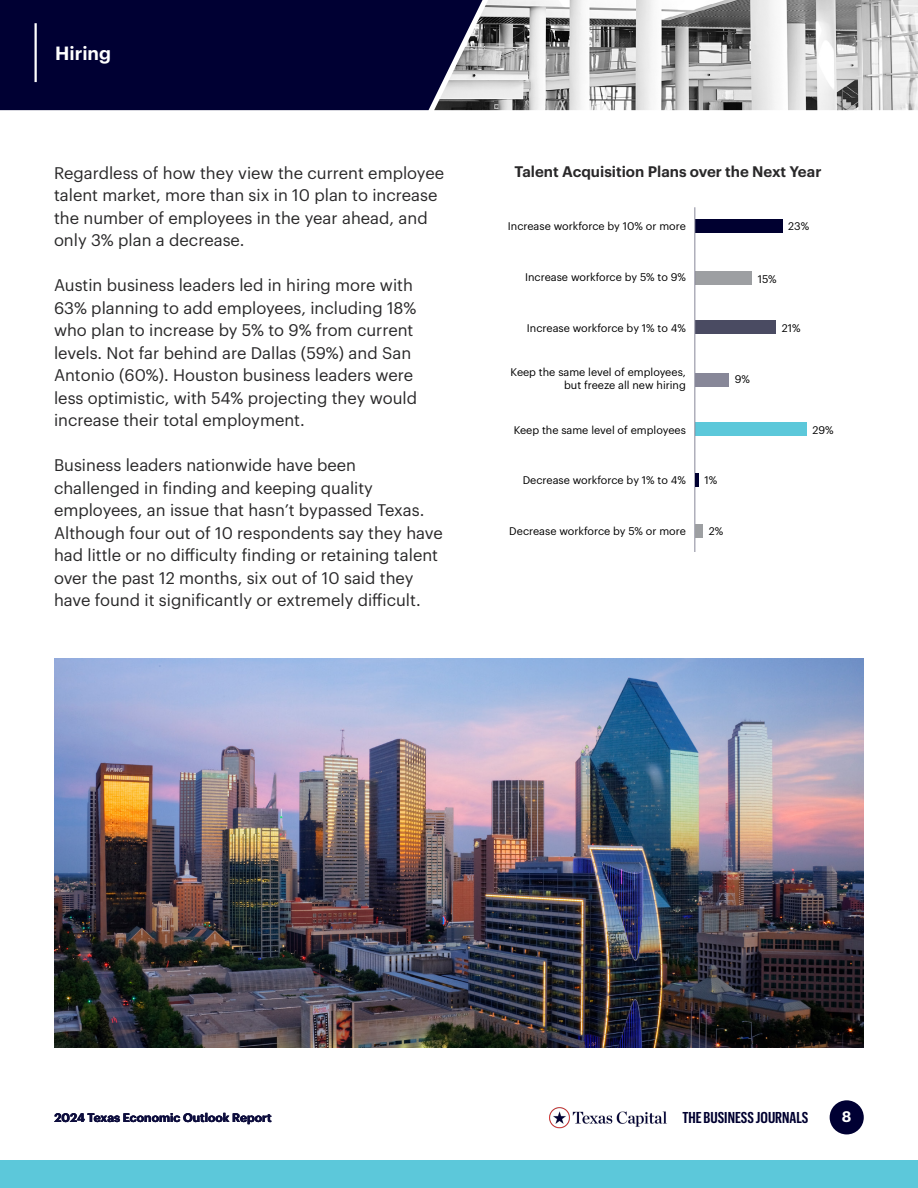
<style>
.page{position:relative;width:918px;height:1188px;background:#fff}
.page>*{position:absolute;margin:0;border:0;box-sizing:border-box;transform-origin:0 0}
.t1{font:600 18.75px "Graphik";color:#fff}
.t2{font:16.5px/22.5px "Graphik";color:#292829}
.t3{font:600 15.45px "Graphik X Cond";color:#000030}
.t4{font:600 15px "Graphik";color:#292829}
.t5{font:600 15px "Graphik";color:#fff}
.t6{font:600 12px "Graphik";color:#0d0d3d}
.t7{font:10.8px/13px "Graphik";color:#000;text-align:right}
</style>
<div class="page">
<div style="left:695px;top:219px;width:87px;height:14px;background:#000030"></div>
<div style="left:695px;top:271px;width:57px;height:14px;background:#9d9fa2"></div>
<div style="left:695px;top:321px;width:81px;height:13px;background:#4a4b62"></div>
<div style="left:695px;top:373px;width:34px;height:13px;background:#878798"></div>
<div style="left:695px;top:422px;width:112px;height:14px;background:#5cc8da"></div>
<hr style="left:695px;top:207px;width:1px;height:345px;background:#878798">
<img style="left:483px;top:0;width:435px;height:110px">
<div style="left:0;top:0;width:483px;height:110px;background:#003"></div>
<hr style="left:35px;top:23px;width:2px;height:59px;background:#fff">
<div style="left:830px;top:1100px;width:34px;height:34px;background:#003;border-radius:50%"></div>
<div style="left:0;top:1161px;width:918px;height:27px;background:#5cc8da"></div>
<hr style="left:695px;top:473px;width:4px;height:14px;background:#000030">
<div style="left:695px;top:524px;width:8px;height:14px;background:#9d9fa2"></div>
<img style="left:55px;top:659px;width:809px;height:389px">
<img style="left:549px;top:1107px;width:118px;height:21px">
<p class="t1" style="left:55px;top:39px;width:57px">Hiring</p>
<p class="t2" style="left:54px;top:160px;width:392px">Regardless of how they view the current employee talent market, more than six in 10 plan to increase the number of employees in the year ahead, and only 3% plan a decrease.</p>
<p class="t2" style="left:54px;top:273px;width:365px">Austin business leaders led in hiring more with 63% planning to add employees, including 18% who plan to increase by 5% to 9% from current levels. Not far behind are Dallas (59%) and San Antonio (60%). Houston business leaders were less optimistic, with 54% projecting they would increase their total employment.</p>
<p class="t2" style="left:54px;top:453px;width:390px">Business leaders nationwide have been challenged in finding and keeping quality employees, an issue that hasn’t bypassed Texas.<br>Although four out of 10 respondents say they have had little or no difficulty finding or retaining talent over the past 12 months, six out of 10 said they have found it significantly or extremely difficult.</p>
<p class="t4" style="left:514px;top:161px;width:308px">Talent Acquisition Plans over the Next Year</p>
<p class="t7" style="left:508px;top:219px;width:180px">Increase workforce by 10% or more</p>
<p class="t7" style="left:788px;top:219px;width:22px">23%</p>
<p class="t7" style="left:525px;top:270px;width:162px">Increase workforce by 5% to 9%</p>
<p class="t7" style="left:758px;top:271px;width:20px">15%</p>
<p class="t7" style="left:527px;top:321px;width:160px">Increase workforce by 1% to 4%</p>
<p class="t7" style="left:511px;top:365px;width:177px">Keep the same level of employees, but freeze all new hiring</p>
<p class="t7" style="left:514px;top:422px;width:174px">Keep the same level of employees</p>
<p class="t7" style="left:735px;top:372px;width:17px">9%</p>
<p class="t7" style="left:782px;top:321px;width:20px">21%</p>
<p class="t7" style="left:813px;top:422px;width:23px">29%</p>
<p class="t7" style="left:523px;top:473px;width:165px">Decrease workforce by 1% to 4%</p>
<p class="t7" style="left:705px;top:473px;width:14px">1%</p>
<p class="t7" style="left:509px;top:524px;width:178px">Decrease workforce by 5% or more</p>
<p class="t7" style="left:709px;top:524px;width:16px">2%</p>
<p class="t6" style="left:55px;top:1109px;width:219px">2024 Texas Economic Outlook Report</p>
<p class="t3" style="left:682px;top:1109px;width:128px">THE BUSINESS JOURNALS</p>
<p class="t5" style="left:842px;top:1105px;width:11px">8</p>
</div>
